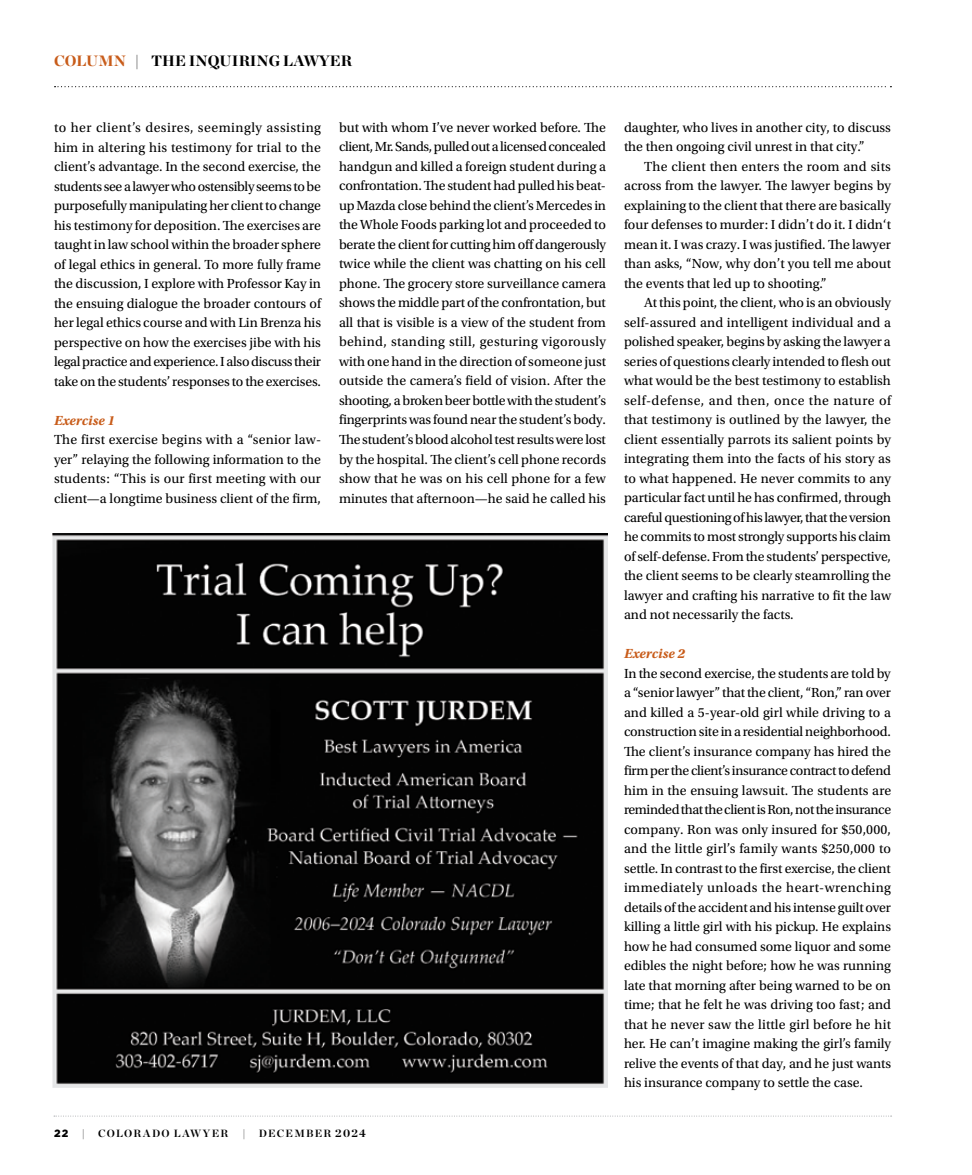
<style>
.page{position:relative;width:972px;height:1175px;background:#fff}
.page>*{position:absolute;margin:0;border:0;box-sizing:border-box;transform-origin:0 0}
.t1{font:900 15px "Chronicle Display";color:#000}
.t2{font:13.8px/19.5px "Utopia Std";color:#000;text-align:justify}
.t3{font:italic 700 13.8px "Utopia Std";color:#c85c1a}
.t4{font:700 10.5px "Chronicle Display";letter-spacing:.115em;color:#000}
.t5{font:900 10.5px "Gotham";color:#000}
.s1{color:#c85c1a}
.s2{font-size:11.25px}
</style>
<div class="page">
<svg style="left:54px;top:1115px;width:838px;height:1px"></svg>
<svg style="left:55px;top:86px;width:836px;height:1px"></svg>
<img style="left:53px;top:533px;width:554px;height:555px">
<p class="t1" style="left:54px;top:48px;width:299px"><span class="s1">COLUMN</span> | THE INQUIRING LAWYER</p>
<p class="t2" style="left:54px;top:118px;width:269px">to her client’s desires, seemingly assisting him in altering his testimony for trial to the client’s advantage. In the second exercise, the students see a lawyer who ostensibly seems to be purposefully manipulating her client to change his testimony for deposition. The exercises are taught in law school within the broader sphere of legal ethics in general. To more fully frame the discussion, I explore with Professor Kay in the ensuing dialogue the broader contours of her legal ethics course and with Lin Brenza his perspective on how the exercises jibe with his legal practice and experience. I also discuss their take on the students’ responses to the exercises.</p>
<p class="t3" style="left:54px;top:412px;width:62px">Exercise 1</p>
<p class="t2" style="left:54px;top:430px;width:269px">The first exercise begins with a “senior law&shy;yer” relaying the following information to the students: “This is our first meeting with our client—a longtime business client of the firm,</p>
<p class="t2" style="left:339px;top:118px;width:269px">but with whom I’ve never worked before. The client, Mr. Sands, pulled out a licensed concealed handgun and killed a foreign student during a confrontation. The student had pulled his beat&shy;up Mazda close behind the client’s Mercedes in the Whole Foods parking lot and proceeded to berate the client for cutting him off dangerously twice while the client was chatting on his cell phone. The grocery store surveillance camera shows the middle part of the confrontation, but all that is visible is a view of the student from behind, standing still, gesturing vigorously with one hand in the direction of someone just outside the camera’s field of vision. After the shooting, a broken beer bottle with the student’s fingerprints was found near the student’s body.<br>The student’s blood alcohol test results were lost by the hospital. The client’s cell phone records show that he was on his cell phone for a few minutes that afternoon—he said he called his</p>
<p class="t2" style="left:624px;top:118px;width:268px">daughter, who lives in another city, to discuss the then ongoing civil unrest in that city.”</p>
<p class="t2" style="left:624px;top:157px;width:269px;text-indent:20px">The client then enters the room and sits across from the lawyer. The lawyer begins by explaining to the client that there are basically four defenses to murder: I didn’t do it. I didn‘t mean it. I was crazy. I was justified. The lawyer than asks, “Now, why don’t you tell me about the events that led up to shooting.”</p>
<p class="t2" style="left:624px;top:293px;width:269px;text-indent:20px">At this point, the client, who is an obviously self-assured and intelligent individual and a polished speaker, begins by asking the lawyer a series of questions clearly intended to flesh out what would be the best testimony to establish self-defense, and then, once the nature of that testimony is outlined by the lawyer, the client essentially parrots its salient points by integrating them into the facts of his story as to what happened. He never commits to any particular fact until he has confirmed, through careful questioning of his lawyer, that the version he commits to most strongly supports his claim of self-defense. From the students’ perspective, the client seems to be clearly steamrolling the lawyer and crafting his narrative to fit the law and not necessarily the facts.</p>
<p class="t3" style="left:624px;top:646px;width:62px">Exercise 2</p>
<p class="t2" style="left:624px;top:664px;width:269px">In the second exercise, the students are told by a “senior lawyer” that the client, “Ron,” ran over and killed a 5-year-old girl while driving to a construction site in a residential neighborhood.<br>The client’s insurance company has hired the firm per the client’s insurance contract to defend him in the ensuing lawsuit. The students are reminded that the client is Ron, not the insurance company. Ron was only insured for $50,000, and the little girl’s family wants $250,000 to settle. In contrast to the first exercise, the client immediately unloads the heart-wrenching details of the accident and his intense guilt over killing a little girl with his pickup. He explains how he had consumed some liquor and some edibles the night before; how he was running late that morning after being warned to be on time; that he felt he was driving too fast; and that he never saw the little girl before he hit her. He can’t imagine making the girl’s family relive the events of that day, and he just wants his insurance company to settle the case.</p>
<p class="t5" style="left:54px;top:1126px;width:16px">22</p>
<p class="t4" style="left:82px;top:1125px;width:5px">|</p>
<p class="t4" style="left:98px;top:1125px;width:132px">COLORADO LAWYER</p>
<p class="t4" style="left:242px;top:1125px;width:5px">|</p>
<p class="t4" style="left:259px;top:1125px;width:109px">DECEMBER <span class="s2">2024</span></p>
</div>
